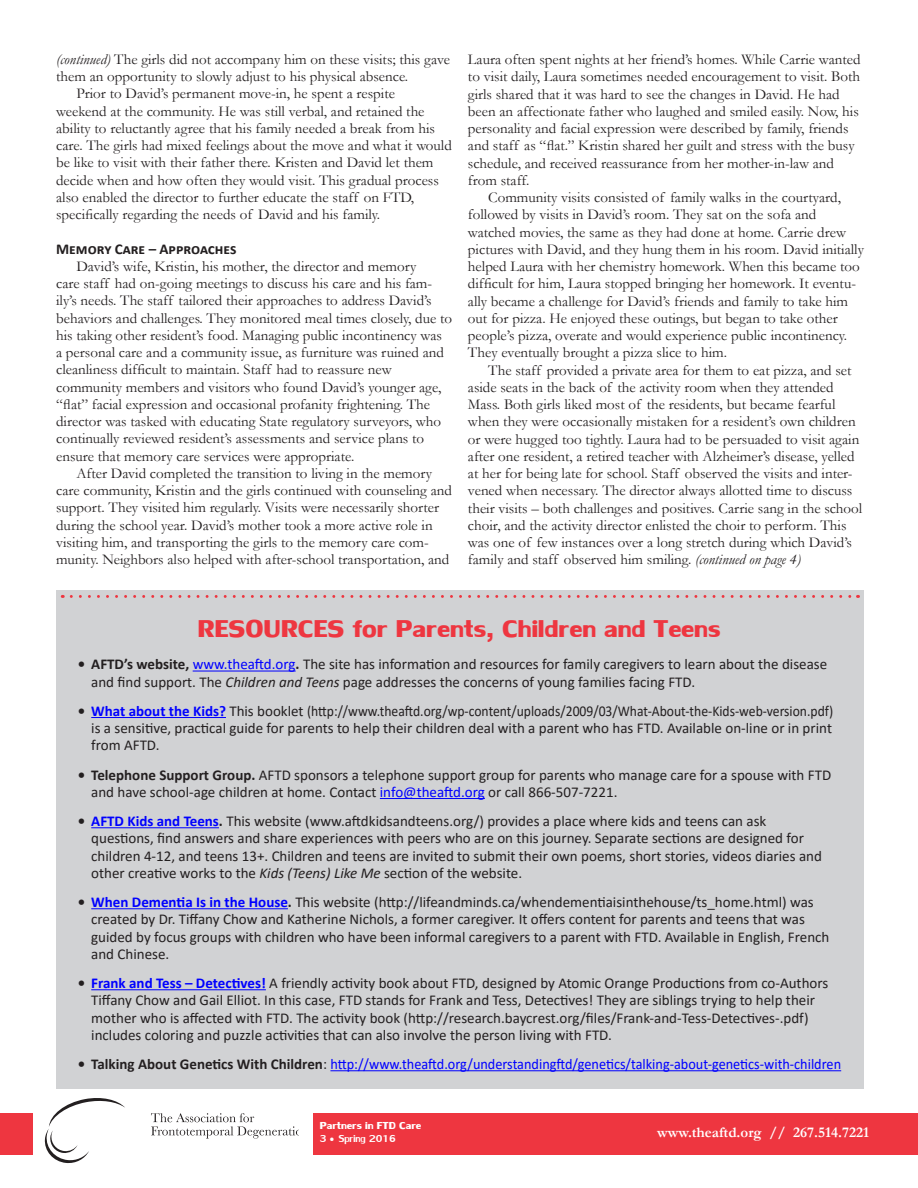
<style>
.page{position:relative;width:918px;height:1188px;background:#fff}
.page>*{position:absolute;margin:0;border:0;box-sizing:border-box;transform-origin:0 0}
.t1{font:36px "Lily UPC Bold";color:#ee3640}
.t2{font:15px/17.2px "Garamond";color:#231f20}
.t3{font:15px/17.2px "Calibri";color:#231f20}
.t4{font:15px "Calibri";color:#00f;scale:.95 1}
.t5{font:700 15px "Garamond";color:#fff}
.t6{font:700 15px "Calibri";color:#231f20}
.t7{font:15px "Lily UPC Bold";color:#fff}
.t8{font:15px "Lily UPC";color:#fff}
.s1{font-style:italic}
.s2{font-weight:700}
.s3{color:#00f}
.s4{font-weight:700;color:#00f}
.s5{font-weight:700;color:#231f20}
.s6{color:#231f20}
</style>
<div class="page">
<div style="left:56px;top:590px;width:808px;height:499px;background:#d1d2d4"></div>
<svg style="left:71px;top:595px;width:788px;height:3px"></svg>
<div style="left:313px;top:1113px;width:605px;height:42px;background:#ee3640"></div>
<div style="left:0;top:1113px;width:32px;height:42px;background:#ee3640"></div>
<svg style="left:45px;top:1098px;width:80px;height:65px"></svg>
<svg style="left:151px;top:1113px;width:147px;height:26px"></svg>
<hr style="left:193px;top:671px;width:103px;height:1px;background:#00f">
<hr style="left:91px;top:717px;width:135px;height:1px;background:#00f">
<hr style="left:380px;top:798px;width:105px;height:1px;background:#00f">
<hr style="left:91px;top:827px;width:128px;height:1px;background:#00f">
<hr style="left:91px;top:908px;width:197px;height:1px;background:#00f">
<hr style="left:91px;top:989px;width:175px;height:1px;background:#00f">
<hr style="left:330px;top:1070px;width:511px;height:1px;background:#00f">
<p class="t2" style="left:56px;top:52px;width:395px"><span class="s1">(continued)</span> The girls did not accompany him on these visits; this gave</p>
<p class="t2" style="left:56px;top:69px;width:354px">them an opportunity to slowly adjust to his physical absence.</p>
<p class="t2" style="left:76px;top:87px;width:320px">Prior to David’s permanent move-in, he spent a respite</p>
<p class="t2" style="left:56px;top:104px;width:370px">weekend at the community. He was still verbal, and retained the</p>
<p class="t2" style="left:56px;top:121px;width:380px">ability to reluctantly agree that his family needed a break from his</p>
<p class="t2" style="left:56px;top:138px;width:397px">care. The girls had mixed feelings about the move and what it would</p>
<p class="t2" style="left:56px;top:156px;width:379px">be like to visit with their father there. Kristen and David let them</p>
<p class="t2" style="left:56px;top:173px;width:384px">decide when and how often they would visit. This gradual process</p>
<p class="t2" style="left:56px;top:190px;width:359px">also enabled the director to further educate the staff on FTD,</p>
<p class="t2" style="left:56px;top:205px;width:326px">specifically regarding the needs of David and his family.</p>
<p class="t6" style="left:56px;top:238px;width:182px">Memory Care – Approaches</p>
<p class="t2" style="left:56px;top:259px;width:398px;text-indent:20px">David’s wife, Kristin, his mother, the director and memory<br>care staff had on-going meetings to discuss his care and his fam&shy;ily’s needs. The staff tailored their approaches to address David’s behaviors and challenges. They monitored meal times closely, due to his taking other resident’s food. Managing public incontinency was<br>a personal care and a community issue, as furniture was ruined and cleanliness difficult to maintain. Staff had to reassure new community members and visitors who found David’s younger age, “flat” facial expression and occasional profanity frightening. The director was tasked with educating State regulatory surveyors, who continually reviewed resident’s assessments and service plans to ensure that memory care services were appropriate.</p>
<p class="t2" style="left:56px;top:466px;width:397px;text-indent:20px">After David completed the transition to living in the memory care community, Kristin and the girls continued with counseling and support. They visited him regularly. Visits were necessarily shorter during the school year. David’s mother took a more active role in visiting him, and transporting the girls to the memory care com&shy;munity. Neighbors also helped with after-school transportation, and</p>
<p class="t2" style="left:468px;top:52px;width:394px">Laura often spent nights at her friend’s homes. While Carrie wanted to visit daily, Laura sometimes needed encouragement to visit. Both girls shared that it was hard to see the changes in David. He had been an affectionate father who laughed and smiled easily. Now, his personality and facial expression were described by family, friends and staff as “flat.” Kristin shared her guilt and stress with the busy schedule, and received reassurance from her mother-in-law and from staff.</p>
<p class="t2" style="left:468px;top:190px;width:397px;text-indent:20px">Community visits consisted of family walks in the courtyard, followed by visits in David’s room. They sat on the sofa and watched movies, the same as they had done at home. Carrie drew pictures with David, and they hung them in his room. David initially helped Laura with her chemistry homework. When this became too difficult for him, Laura stopped bringing her homework. It eventu&shy;ally became a challenge for David’s friends and family to take him out for pizza. He enjoyed these outings, but began to take other people’s pizza, overate and would experience public incontinency.<br>They eventually brought a pizza slice to him.</p>
<p class="t2" style="left:468px;top:363px;width:396px;text-indent:20px">The staff provided a private area for them to eat pizza, and set aside seats in the back of the activity room when they attended Mass. Both girls liked most of the residents, but became fearful when they were occasionally mistaken for a resident’s own children or were hugged too tightly. Laura had to be persuaded to visit again after one resident, a retired teacher with Alzheimer’s disease, yelled at her for being late for school. Staff observed the visits and inter&shy;vened when necessary. The director always allotted time to discuss their visits – both challenges and positives. Carrie sang in the school choir, and the activity director enlisted the choir to perform. This was one of few instances over a long stretch during which David’s family and staff observed him smiling. <span class="s1">(continued on page 4)</span></p>
<h1 class="t1" style="left:197px;top:615px;width:525px">RESOURCES for Parents, Children and Teens</h1>
<p class="t3" style="left:91px;top:655px;width:737px;text-indent:-13px"><span class="s2">• AFTD’s website,</span> <span class="s3">www.theaftd.org</span><span class="s2">.</span> The site has information and resources for family caregivers to learn about the disease and find support. The <span class="s1">Children and Teens</span> page addresses the concerns of young families facing FTD.</p>
<p class="t3" style="left:91px;top:703px;width:744px;text-align:justify;text-indent:-14px"><span class="s2">•</span> <span class="s4">What about the Kids?</span> This booklet (http://www.theaftd.org/wp-content/uploads/2009/03/What-About-the-Kids-web-version.pdf) is a sensitive, practical guide for parents to help their children deal with a parent who has FTD. Available on-line or in print from AFTD.</p>
<p class="t3" style="left:91px;top:767px;width:742px;text-indent:-14px"><span class="s2">• Telephone Support Group.</span> AFTD sponsors a telephone support group for parents who manage care for a spouse with FTD and have school-age children at home. Contact <span class="s3">info@theaftd.org</span> or call 866-507-7221.</p>
<p class="t3" style="left:91px;top:812px;width:732px;text-indent:-13px"><span class="s2">•</span> <span class="s4">AFTD Kids and Teens</span><span class="s2">.</span> This website (www.aftdkidsandteens.org/) provides a place where kids and teens can ask questions, find answers and share experiences with peers who are on this journey. Separate sections are designed for children 4-12, and teens 13+. Children and teens are invited to submit their own poems, short stories, videos diaries and other creative works to the <span class="s1">Kids (Teens) Like Me</span> section of the website.</p>
<p class="t3" style="left:91px;top:893px;width:740px;text-indent:-14px"><span class="s2">•</span> <span class="s4">When Dementia Is in the House</span><span class="s2">.</span> This website (http://lifeandminds.ca/whendementiaisinthehouse/ts_home.html) was created by Dr. Tiffany Chow and Katherine Nichols, a former caregiver. It offers content for parents and teens that was guided by focus groups with children who have been informal caregivers to a parent with FTD. Available in English, French and Chinese.</p>
<p class="t3" style="left:91px;top:974px;width:739px;text-indent:-14px"><span class="s2">•</span> <span class="s4">Frank and Tess – Detectives!</span> A friendly activity book about FTD, designed by Atomic Orange Productions from co-Authors Tiffany Chow and Gail Elliot. In this case, FTD stands for Frank and Tess, Detectives! They are siblings trying to help their mother who is affected with FTD. The activity book (http://research.baycrest.org/files/Frank-and-Tess-Detectives-.pdf) includes coloring and puzzle activities that can also involve the person living with FTD.</p>
<p class="t4" style="left:78px;top:1054px;width:805px"><span class="s5">• Talking About Genetics With Children</span><span class="s6">:</span> http://www.theaftd.org/understandingftd/genetics/talking-about-genetics-with-children</p>
<p class="t7" style="left:320px;top:1119px;width:103px">Partners in FTD Care</p>
<p class="t8" style="left:320px;top:1133px;width:78px">3 • Spring 2016</p>
<p class="t5" style="left:657px;top:1126px;width:213px">www.theaftd.org // 267.514.7221</p>
</div>
